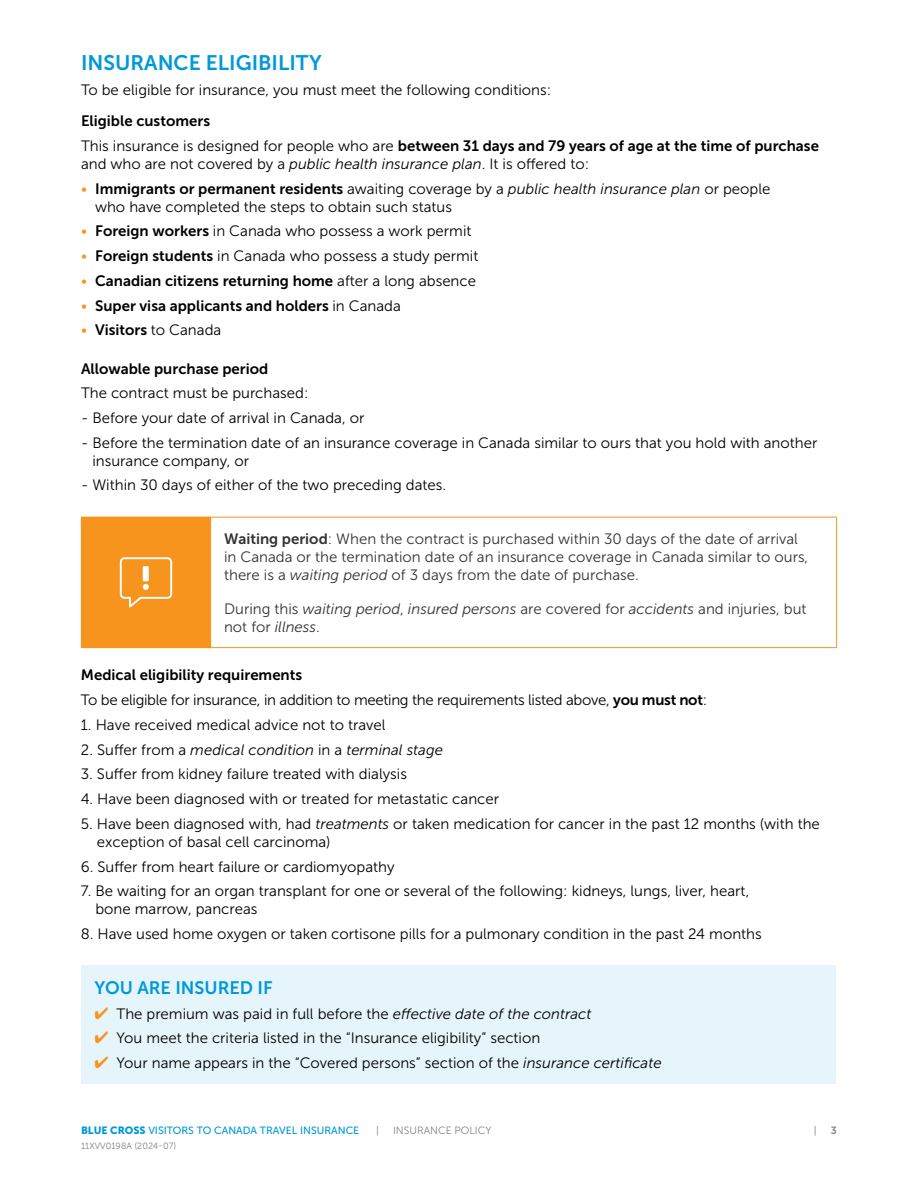
<style>
.page{position:relative;width:918px;height:1188px;background:#fff}
.page>*{position:absolute;margin:0;border:0;box-sizing:border-box;transform-origin:0 0}
.t1{font:21px "Museo Sans 700";color:#0099d8}
.t2{font:18px "Museo Sans 700";color:#0099d8}
.t3{font:15px/18px "Museo Sans 300";color:#000}
.t4{font:15px/24.8px "Museo Sans 700";color:#000}
.t5{font:15px/18px "Museo Sans 300";color:#333}
.t6{font:15px "Museo Sans 300";letter-spacing:-.02em;color:#000}
.t7{font:italic 15px "Museo Sans 300";color:#000}
.t8{font:10.5px "Museo Sans 500";color:#0099d8}
.t9{font:10.5px "Museo Sans 300";color:#808080}
.t10{font:10.5px "Museo Sans 700";color:#808080}
.t11{font:9px "Museo Sans 300";color:#808080}
.s1{font-family:"Museo Sans 300"}
.s2{font-style:italic}
.s3{font-family:"Museo Sans 300";color:#f7941e}
.s4{font-family:"Museo Sans 300";font-style:italic}
.s5{color:#f7941e}
.s6{font-family:"Museo Sans 700"}
.s7{font-style:normal}
.s8{font-family:"Museo Sans 900"}
</style>
<div class="page">
<div style="left:81px;top:517px;width:130px;height:131px;background:#f7941e"></div>
<hr style="left:211px;top:517px;width:626px;height:1px;background:#f7941e">
<hr style="left:836px;top:518px;width:1px;height:129px;background:#f7941e">
<hr style="left:211px;top:647px;width:626px;height:1px;background:#f7941e">
<svg style="left:120px;top:557px;width:52px;height:50px"></svg>
<div style="left:143px;top:566px;width:6px;height:15px;background:#fff"></div>
<div style="left:81px;top:965px;width:755px;height:119px;background:#e6f5fb"></div>
<h1 class="t1" style="left:81px;top:51px;width:242px">INSURANCE ELIGIBILITY</h1>
<p class="t3" style="left:81px;top:80px;width:472px">To be eligible for insurance, you must meet the following conditions:</p>
<p class="t4" style="left:81px;top:108px;width:740px">Eligible customers<br><span class="s1">This insurance is designed for people who are</span> between 31 days and 79 years of age at the time of purchase</p>
<p class="t3" style="left:81px;top:155px;width:510px">and who are not covered by a <span class="s2">public health insurance plan</span>. It is offered to:</p>
<p class="t4" style="left:81px;top:176px;width:691px"><span class="s3">•</span> Immigrants or permanent residents <span class="s1">awaiting coverage by a</span> <span class="s4">public health insurance plan</span> <span class="s1">or people</span></p>
<p class="t3" style="left:95px;top:197px;width:358px">who have completed the steps to obtain such status</p>
<p class="t3" style="left:81px;top:222px;width:392px"><span class="s5">•</span> <span class="s6">Foreign workers</span> in Canada who possess a work permit</p>
<p class="t3" style="left:81px;top:247px;width:399px"><span class="s5">•</span> <span class="s6">Foreign students</span> in Canada who possess a study permit</p>
<p class="t4" style="left:81px;top:268px;width:397px"><span class="s3">•</span> Canadian citizens returning home <span class="s1">after a long absence</span></p>
<p class="t4" style="left:81px;top:293px;width:321px"><span class="s3">•</span> Super visa applicants and holders <span class="s1">in Canada</span></p>
<p class="t4" style="left:81px;top:318px;width:142px"><span class="s3">•</span> Visitors <span class="s1">to Canada</span></p>
<p class="t4" style="left:81px;top:356px;width:189px">Allowable purchase period</p>
<p class="t3" style="left:81px;top:384px;width:229px">The contract must be purchased:</p>
<p class="t3" style="left:81px;top:409px;width:285px">- Before your date of arrival in Canada, or</p>
<p class="t3" style="left:92px;top:434px;width:726px;text-indent:-11px">- Before the termination date of an insurance coverage in Canada similar to ours that you hold with another insurance company, or</p>
<p class="t3" style="left:81px;top:476px;width:367px">- Within 30 days of either of the two preceding dates.</p>
<p class="t5" style="left:224px;top:530px;width:586px"><span class="s6">Waiting period</span>: When the contract is purchased within 30 days of the date of arrival in Canada or the termination date of an insurance coverage in Canada similar to ours, there is a <span class="s2">waiting period</span> of 3 days from the date of purchase.</p>
<p class="t5" style="left:224px;top:600px;width:584px">During this <span class="s2">waiting period</span>, <span class="s2">insured persons</span> are covered for <span class="s2">accidents</span> and injuries, but not for <span class="s2">illness</span>.</p>
<p class="t4" style="left:81px;top:663px;width:223px">Medical eligibility requirements</p>
<p class="t6" style="left:81px;top:692px;width:628px">To be eligible for insurance, in addition to meeting the requirements listed above, <span class="s6">you must not</span>:</p>
<p class="t3" style="left:81px;top:716px;width:306px">1. Have received medical advice not to travel</p>
<p class="t7" style="left:81px;top:741px;width:364px"><span class="s7">2. Suffer from a</span> medical condition <span class="s7">in a</span> terminal stage</p>
<p class="t3" style="left:81px;top:765px;width:327px">3. Suffer from kidney failure treated with dialysis</p>
<p class="t3" style="left:81px;top:790px;width:420px">4. Have been diagnosed with or treated for metastatic cancer</p>
<p class="t3" style="left:97px;top:815px;width:725px;text-indent:-16px">5. Have been diagnosed with, had <span class="s2">treatments</span> or taken medication for cancer in the past 12 months (with the exception of basal cell carcinoma)</p>
<p class="t3" style="left:81px;top:857px;width:315px">6. Suffer from heart failure or cardiomyopathy</p>
<p class="t3" style="left:95px;top:882px;width:655px;text-indent:-14px">7. Be waiting for an organ transplant for one or several of the following: kidneys, lungs, liver, heart, bone marrow, pancreas</p>
<p class="t3" style="left:81px;top:925px;width:682px">8. Have used home oxygen or taken cortisone pills for a pulmonary condition in the past 24 months</p>
<p class="t2" style="left:94px;top:978px;width:180px">YOU ARE INSURED IF</p>
<p class="t3" style="left:94px;top:1005px;width:499px"><span class="s5">✔</span> The premium was paid in full before the <span class="s2">effective date of the contract</span></p>
<p class="t3" style="left:94px;top:1029px;width:447px"><span class="s5">✔</span> You meet the criteria listed in the “Insurance eligibility” section</p>
<p class="t3" style="left:94px;top:1054px;width:569px"><span class="s5">✔</span> Your name appears in the “Covered persons” section of the <span class="s2">insurance certificate</span></p>
<p class="t8" style="left:81px;top:1125px;width:280px"><span class="s8">BLUE CROSS</span> VISITORS TO CANADA TRAVEL INSURANCE</p>
<p class="t9" style="left:376px;top:1125px;width:4px">|</p>
<p class="t9" style="left:393px;top:1125px;width:100px">INSURANCE POLICY</p>
<p class="t9" style="left:814px;top:1125px;width:4px">|</p>
<p class="t10" style="left:831px;top:1125px;width:8px">3</p>
<p class="t11" style="left:81px;top:1141px;width:97px">11XVV0198A (2024-07)</p>
</div>
